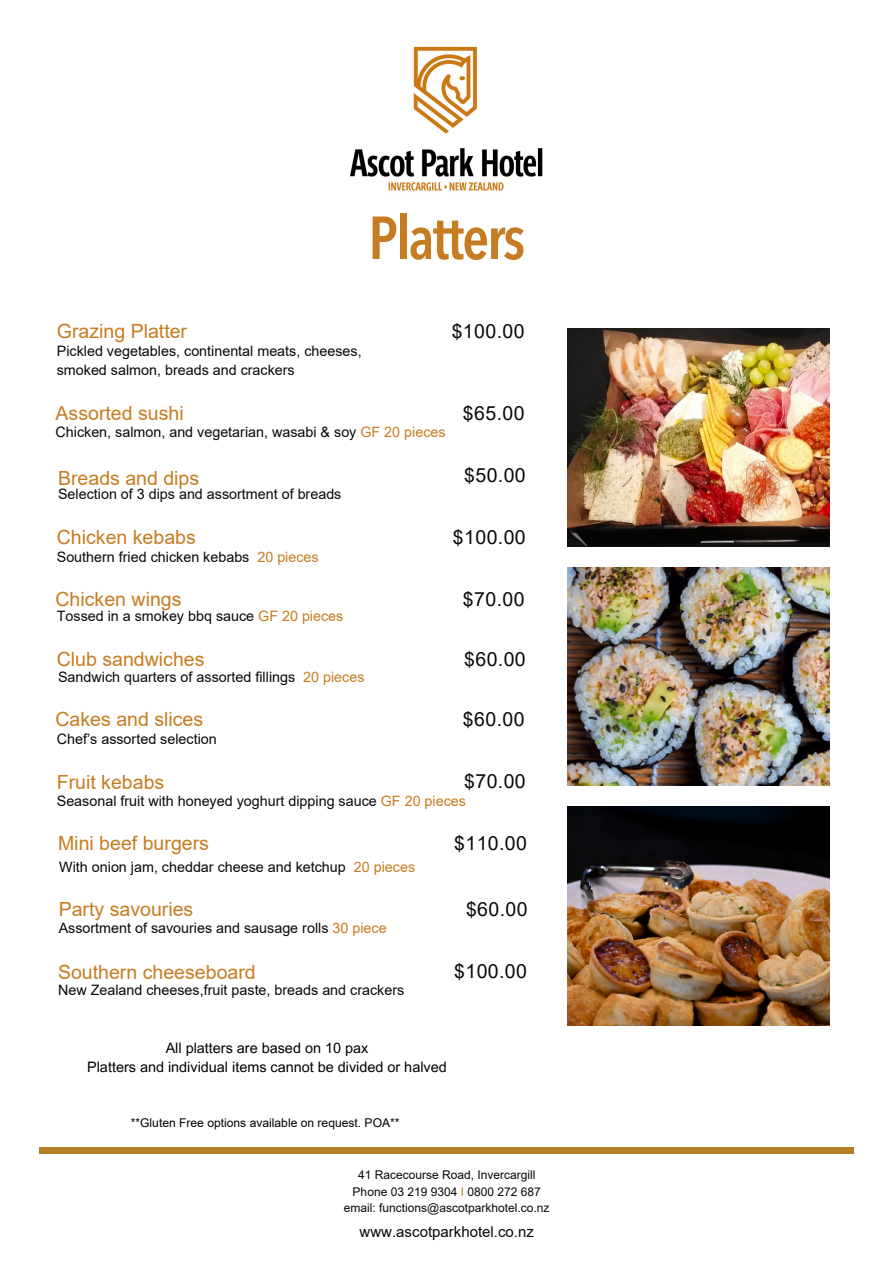
<style>
.page{position:relative;width:894px;height:1264px;background:#fff}
.page>*{position:absolute;margin:0;border:0;box-sizing:border-box;transform-origin:0 0}
.t1{font:600 condensed 59.85px "Avenir Next LT Pro";letter-spacing:-.035em;color:#c77c21}
.t2{font:19.5px "Arial";color:#c77c21}
.t3{font:19.5px "Arial";letter-spacing:.02em;color:#090909}
.t4{font:15px "Arial";color:#090909}
.t5{font:14.4px/19.2px "Arial MT Pro";color:#000;text-align:center}
.t6{font:14.25px/19.5px "Arial";color:#090909}
.t7{font:14.25px "Arial";color:#c77c21}
.t8{font:12.15px "Arial";color:#000}
.t9{font:12px "Arial";color:#090909}
.s1{color:#c77c21}
.s2{color:#b57f26}
</style>
<div class="page">
<img style="left:350px;top:46px;width:193px;height:145px">
<div style="left:40px;top:1147px;width:813px;height:6px;background:#b57f26"></div>
<img style="left:567px;top:567px;width:262px;height:218px">
<img style="left:567px;top:328px;width:262px;height:218px">
<img style="left:567px;top:806px;width:262px;height:219px">
<p class="t1" style="left:368px;top:213px;width:158px">Platters</p>
<h2 class="t2" style="left:57px;top:321px;width:132px">Grazing Platter</h2>
<h2 class="t3" style="left:451px;top:320px;width:74px">$100.00</h2>
<h3 class="t6" style="left:57px;top:341px;width:306px">Pickled vegetables, continental meats, cheeses, smoked salmon, breads and crackers</h3>
<h2 class="t2" style="left:56px;top:402px;width:130px">Assorted sushi</h2>
<h2 class="t3" style="left:463px;top:402px;width:63px">$65.00</h2>
<h3 class="t6" style="left:56px;top:423px;width:391px">Chicken, salmon, and vegetarian, wasabi &amp; soy <span class="s1">GF 20 pieces</span></h3>
<h2 class="t2" style="left:58px;top:467px;width:143px">Breads and dips</h2>
<h2 class="t3" style="left:464px;top:464px;width:63px">$50.00</h2>
<h3 class="t6" style="left:58px;top:485px;width:285px">Selection of 3 dips and assortment of breads</h3>
<h2 class="t2" style="left:57px;top:526px;width:140px">Chicken kebabs</h2>
<h2 class="t3" style="left:453px;top:526px;width:74px">$100.00</h2>
<h3 class="t6" style="left:57px;top:547px;width:263px">Southern fried chicken kebabs <span class="s1">20 pieces</span></h3>
<h2 class="t2" style="left:56px;top:588px;width:127px">Chicken wings</h2>
<h2 class="t3" style="left:463px;top:588px;width:63px">$70.00</h2>
<h3 class="t6" style="left:57px;top:606px;width:288px">Tossed in a smokey bbq sauce <span class="s1">GF 20 pieces</span></h3>
<h2 class="t2" style="left:57px;top:648px;width:149px">Club sandwiches</h2>
<h2 class="t3" style="left:464px;top:648px;width:63px">$60.00</h2>
<h3 class="t6" style="left:58px;top:667px;width:239px">Sandwich quarters of assorted fillings</h3>
<h2 class="t7" style="left:303px;top:668px;width:63px">20 pieces</h2>
<h2 class="t2" style="left:56px;top:708px;width:149px">Cakes and slices</h2>
<h2 class="t3" style="left:463px;top:708px;width:63px">$60.00</h2>
<h3 class="t6" style="left:57px;top:729px;width:161px">Chef’s assorted selection</h3>
<h3 class="t2" style="left:57px;top:771px;width:109px">Fruit kebabs</h3>
<h2 class="t3" style="left:464px;top:770px;width:63px">$70.00</h2>
<h2 class="t6" style="left:57px;top:791px;width:410px">Seasonal fruit with honeyed yoghurt dipping sauce <span class="s1">GF 20 pieces</span></h2>
<h3 class="t2" style="left:58px;top:832px;width:152px">Mini beef burgers</h3>
<h2 class="t3" style="left:454px;top:832px;width:74px">$110.00</h2>
<h2 class="t6" style="left:59px;top:857px;width:357px">With onion jam, cheddar cheese and ketchup <span class="s1">20 pieces</span></h2>
<h3 class="t2" style="left:59px;top:898px;width:136px">Party savouries</h3>
<h2 class="t3" style="left:466px;top:898px;width:63px">$60.00</h2>
<p class="t6" style="left:59px;top:918px;width:329px">Assortment of savouries and sausage rolls <span class="s1">30 piece</span></p>
<p class="t2" style="left:58px;top:961px;width:199px">Southern cheeseboard</p>
<p class="t3" style="left:454px;top:960px;width:74px">$100.00</p>
<h3 class="t6" style="left:58px;top:980px;width:348px">New Zealand cheeses,fruit paste, breads and crackers</h3>
<p class="t5" style="left:87px;top:1040px;width:361px">All platters are based on 10 pax<br>Platters and individual items cannot be divided or halved</p>
<p class="t8" style="left:131px;top:1115px;width:270px">**Gluten Free options available on request. POA**</p>
<h1 class="t9" style="left:358px;top:1168px;width:179px">41 Racecourse Road, Invercargill</h1>
<h2 class="t9" style="left:352px;top:1184px;width:190px">Phone 03 219 9304 <span class="s2">I</span> 0800 272 687</h2>
<h2 class="t9" style="left:344px;top:1201px;width:207px">email: functions@ascotparkhotel.co.nz</h2>
<h3 class="t4" style="left:359px;top:1222px;width:176px">www.ascotparkhotel.co.nz</h3>
</div>
